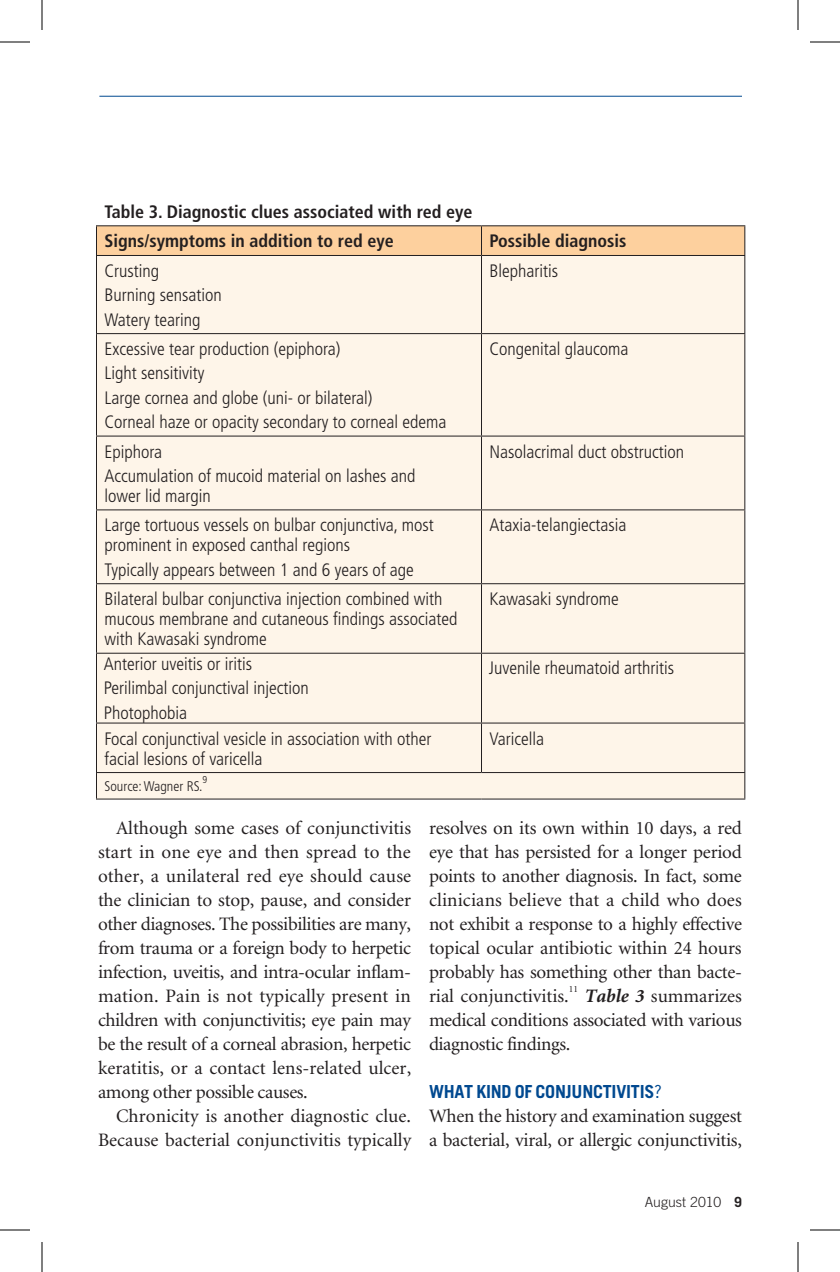
<style>
.page{position:relative;width:840px;height:1272px;background:#fff}
.page>*{position:absolute;margin:0;border:0;box-sizing:border-box;transform-origin:0 0}
.t1{font:19px/24px "Minion";letter-spacing:-.015em;color:#231f20;text-align:justify}
.t2{font:300 condensed 18px/24.4px "Frutiger";color:#231f20}
.t3{font:700 condensed 18px/29.8px "Frutiger";color:#231f20}
.t4{font:700 18px "Trade Gothic";letter-spacing:-.015em;color:#014990}
.t5{font:300 condensed 14px "Frutiger";color:#231f20}
.t6{font:300 14px "Trade Gothic";color:#231f20}
.t7{font:300 condensed 10px "Frutiger";color:#231f20}
.t8{font:9.6px "Minion";color:#231f20}
.s1{font-weight:700;font-style:italic}
.s2{font-weight:400}
.s3{font-weight:700}
</style>
<div class="page">
<div style="left:97px;top:256px;width:647px;height:543px;background:#fef5e9"></div>
<hr style="left:96px;top:225px;width:386px;height:1px;background:#231f20">
<hr style="left:482px;top:225px;width:263px;height:1px;background:#231f20">
<div style="left:96px;top:226px;width:649px;height:29px;background:#fdd09e"></div>
<hr style="left:96px;top:255px;width:386px;height:1px;background:#231f20">
<hr style="left:96px;top:256px;width:1px;height:77px;background:#231f20">
<hr style="left:482px;top:255px;width:263px;height:1px;background:#231f20">
<hr style="left:481px;top:256px;width:1px;height:77px;background:#231f20">
<hr style="left:744px;top:256px;width:1px;height:77px;background:#231f20">
<hr style="left:96px;top:333px;width:386px;height:1px;background:#231f20">
<hr style="left:96px;top:334px;width:1px;height:102px;background:#231f20">
<hr style="left:482px;top:333px;width:263px;height:1px;background:#231f20">
<hr style="left:481px;top:334px;width:1px;height:102px;background:#231f20">
<hr style="left:744px;top:334px;width:1px;height:102px;background:#231f20">
<hr style="left:96px;top:436px;width:386px;height:1px;background:#231f20">
<hr style="left:96px;top:437px;width:1px;height:72px;background:#231f20">
<hr style="left:482px;top:436px;width:263px;height:1px;background:#231f20">
<hr style="left:481px;top:437px;width:1px;height:72px;background:#231f20">
<hr style="left:744px;top:437px;width:1px;height:72px;background:#231f20">
<hr style="left:96px;top:509px;width:386px;height:1px;background:#231f20">
<hr style="left:96px;top:510px;width:1px;height:73px;background:#231f20">
<hr style="left:482px;top:509px;width:263px;height:1px;background:#231f20">
<hr style="left:481px;top:510px;width:1px;height:73px;background:#231f20">
<hr style="left:744px;top:510px;width:1px;height:73px;background:#231f20">
<hr style="left:96px;top:583px;width:386px;height:1px;background:#231f20">
<hr style="left:96px;top:584px;width:1px;height:69px;background:#231f20">
<hr style="left:482px;top:583px;width:263px;height:1px;background:#231f20">
<hr style="left:481px;top:584px;width:1px;height:69px;background:#231f20">
<hr style="left:744px;top:584px;width:1px;height:69px;background:#231f20">
<hr style="left:96px;top:653px;width:386px;height:1px;background:#231f20">
<hr style="left:96px;top:654px;width:1px;height:69px;background:#231f20">
<hr style="left:482px;top:653px;width:263px;height:1px;background:#231f20">
<hr style="left:481px;top:654px;width:1px;height:69px;background:#231f20">
<hr style="left:744px;top:654px;width:1px;height:69px;background:#231f20">
<hr style="left:96px;top:723px;width:386px;height:1px;background:#231f20">
<hr style="left:96px;top:724px;width:1px;height:48px;background:#231f20">
<hr style="left:482px;top:723px;width:263px;height:1px;background:#231f20">
<hr style="left:481px;top:724px;width:1px;height:48px;background:#231f20">
<hr style="left:744px;top:724px;width:1px;height:48px;background:#231f20">
<hr style="left:96px;top:772px;width:386px;height:1px;background:#231f20">
<svg style="left:96px;top:773px;width:1px;height:26px"></svg>
<hr style="left:482px;top:772px;width:263px;height:1px;background:#231f20">
<svg style="left:744px;top:773px;width:1px;height:26px"></svg>
<hr style="left:96px;top:799px;width:386px;height:1px;background:#231f20">
<hr style="left:482px;top:799px;width:263px;height:1px;background:#231f20">
<hr style="left:99px;top:96px;width:643px;height:1px;background:#014990">
<hr style="left:0;top:42px;width:30px;height:1px;background:#000">
<hr style="left:810px;top:42px;width:30px;height:1px;background:#000">
<hr style="left:0;top:1230px;width:30px;height:1px;background:#000">
<hr style="left:810px;top:1230px;width:30px;height:1px;background:#000">
<hr style="left:42px;top:0;width:1px;height:30px;background:#000">
<hr style="left:42px;top:1242px;width:1px;height:30px;background:#000">
<hr style="left:798px;top:0;width:1px;height:30px;background:#000">
<hr style="left:798px;top:1242px;width:1px;height:30px;background:#000">
<p class="t3" style="left:104px;top:196px;width:370px">Table 3. Diagnostic clues associated with red eye<br>Signs/symptoms in addition to red eye</p>
<p class="t3" style="left:490px;top:226px;width:139px">Possible diagnosis</p>
<p class="t2" style="left:104px;top:259px;width:119px">Crusting<br>Burning sensation<br>Watery tearing</p>
<p class="t2" style="left:490px;top:259px;width:70px">Blepharitis</p>
<p class="t2" style="left:104px;top:337px;width:343px">Excessive tear production (epiphora)<br>Light sensitivity<br>Large cornea and globe (uni- or bilateral)<br>Corneal haze or opacity secondary to corneal edema</p>
<p class="t2" style="left:490px;top:337px;width:141px">Congenital glaucoma</p>
<p class="t2" style="left:104px;top:439px;width:313px">Epiphora<br>Accumulation of mucoid material on lashes and</p>
<p class="t2" style="left:104px;top:484px;width:108px">lower lid margin</p>
<p class="t2" style="left:490px;top:439px;width:196px">Nasolacrimal duct obstruction</p>
<p class="t2" style="left:104px;top:515px;width:331px;line-height:20px">Large tortuous vessels on bulbar conjunctiva, most prominent in exposed canthal regions</p>
<p class="t2" style="left:104px;top:558px;width:311px">Typically appears between 1 and 6 years of age</p>
<p class="t2" style="left:490px;top:513px;width:138px">Ataxia-telangiectasia</p>
<p class="t2" style="left:104px;top:589px;width:355px;line-height:20px">Bilateral bulbar conjunctiva injection combined with mucous membrane and cutaneous findings associated with Kawasaki syndrome</p>
<p class="t2" style="left:490px;top:587px;width:131px">Kawasaki syndrome</p>
<p class="t2" style="left:104px;top:652px;width:207px">Anterior uveitis or iritis<br>Perilimbal conjunctival injection<br>Photophobia</p>
<p class="t2" style="left:489px;top:656px;width:187px">Juvenile rheumatoid arthritis</p>
<p class="t2" style="left:104px;top:729px;width:329px;line-height:20px">Focal conjunctival vesicle in association with other facial lesions of varicella</p>
<p class="t2" style="left:489px;top:726px;width:56px">Varicella</p>
<p class="t5" style="left:105px;top:778px;width:99px">Source: Wagner RS.</p>
<p class="t7" style="left:202px;top:774px;width:6px">9</p>
<p class="t1" style="left:98px;top:817px;width:315px;text-indent:18px">Although some cases of conjunctivitis start in one eye and then spread to the other, a unilateral red eye should cause the clinician to stop, pause, and consider other diagnoses. The possibilities are many, from trauma or a foreign body to herpetic infection, uveitis, and intra-ocular inflam&shy;mation. Pain is not typically present in children with conjunctivitis; eye pain may be the result of a corneal abrasion, herpetic keratitis, or a contact lens-related ulcer, among other possible causes.</p>
<p class="t1" style="left:98px;top:1105px;width:315px;text-align:right">Chronicity is another diagnostic clue.<br>Because bacterial conjunctivitis typically</p>
<p class="t1" style="left:429px;top:817px;width:315px">resolves on its own within 10 days, a red eye that has persisted for a longer period points to another diagnosis. In fact, some clinicians believe that a child who does not exhibit a response to a highly effective topical ocular antibiotic within 24 hours probably has something other than bacte&shy;rial conjunctivitis.</p>
<p class="t8" style="left:569px;top:984px;width:11px">11</p>
<p class="t1" style="left:429px;top:985px;width:315px;text-indent:156px"><span class="s1">Table 3</span> summarizes medical conditions associated with various diagnostic findings.</p>
<p class="t4" style="left:429px;top:1081px;width:235px">WHAT KIND OF CONJUNCTIVITIS<span class="s2">?</span></p>
<p class="t1" style="left:429px;top:1105px;width:315px">When the history and examination suggest a bacterial, viral, or allergic conjunctivitis,</p>
<p class="t6" style="left:645px;top:1194px;width:99px">August 2010 <span class="s3">9</span></p>
</div>
